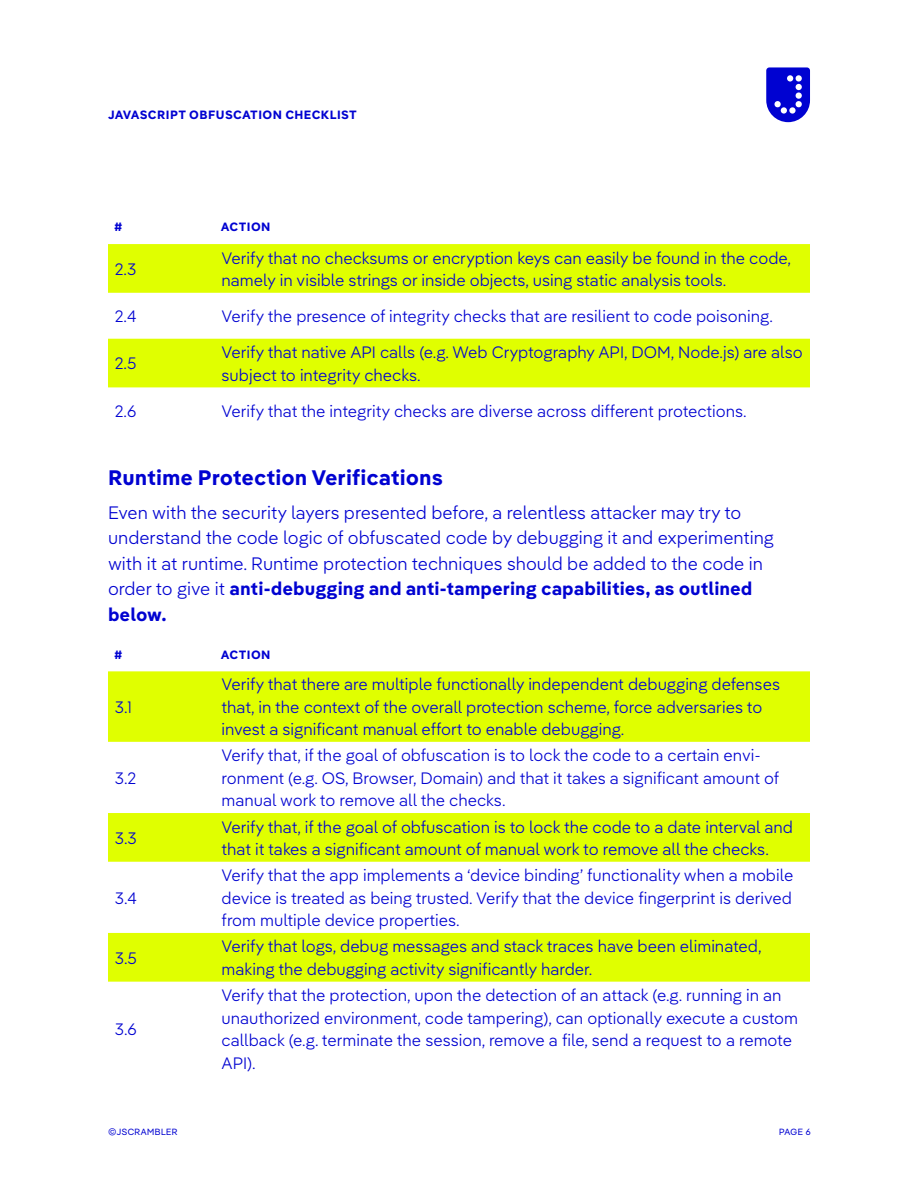
<style>
.page{position:relative;width:918px;height:1188px;background:#fff}
.page>*{position:absolute;margin:0;border:0;box-sizing:border-box;transform-origin:0 0}
.t1{font:700 21px "Pangea Text";color:#0002d1}
.t2{font:300 18px/25.5px "Pangea Text";color:#0002d1}
.t3{font:300 16.5px/22.5px "Pangea Text";color:#0002d1}
.t4{font:700 12px "Pangea Text";letter-spacing:.035em;color:#0002d1}
.t5{font:9px "Pangea";letter-spacing:.06em;color:#0002d1}
.s1{font-weight:700}
</style>
<div class="page">
<svg style="left:766px;top:67px;width:44px;height:55px;background:#3032d9"></svg>
<div style="left:781px;top:107px;width:6px;height:7px;background:#fff;border-radius:50%"></div>
<svg style="left:108px;top:244px;width:702px;height:143px;fill:#e0ff00"></svg>
<svg style="left:108px;top:671px;width:702px;height:311px;fill:#e0ff00"></svg>
<p class="t4" style="left:108px;top:106px;width:250px">JAVASCRIPT OBFUSCATION CHECKLIST</p>
<p class="t4" style="left:114px;top:218px;width:10px">#</p>
<p class="t4" style="left:221px;top:218px;width:51px">ACTION</p>
<p class="t3" style="left:115px;top:256px;width:23px">2.3</p>
<p class="t3" style="left:222px;top:245px;width:571px">Verify that no checksums or encryption keys can easily be found in the code, namely in visible strings or inside objects, using static analysis tools.</p>
<p class="t3" style="left:115px;top:304px;width:23px">2.4</p>
<p class="t3" style="left:222px;top:304px;width:553px">Verify the presence of integrity checks that are resilient to code poisoning.</p>
<p class="t3" style="left:115px;top:351px;width:23px">2.5</p>
<p class="t3" style="left:222px;top:340px;width:583px">Verify that native API calls (e.g. Web Cryptography API, DOM, Node.js) are also subject to integrity checks.</p>
<p class="t3" style="left:115px;top:398px;width:23px">2.6</p>
<p class="t3" style="left:222px;top:398px;width:527px">Verify that the integrity checks are diverse across different protections.</p>
<p class="t1" style="left:108px;top:462px;width:337px">Runtime Protection Verifications</p>
<p class="t2" style="left:108px;top:498px;width:668px">Even with the security layers presented before, a relentless attacker may try to understand the code logic of obfuscated code by debugging it and experimenting with it at runtime. Runtime protection techniques should be added to the code in order to give it <span class="s1">anti-debugging and anti-tampering capabilities, as outlined below.</span></p>
<p class="t4" style="left:114px;top:645px;width:10px">#</p>
<p class="t4" style="left:221px;top:645px;width:51px">ACTION</p>
<p class="t3" style="left:115px;top:694px;width:19px">3.1</p>
<p class="t3" style="left:115px;top:765px;width:23px">3.2</p>
<p class="t3" style="left:115px;top:825px;width:24px">3.3</p>
<p class="t3" style="left:115px;top:885px;width:24px">3.4</p>
<p class="t3" style="left:115px;top:945px;width:24px">3.5</p>
<p class="t3" style="left:115px;top:1017px;width:24px">3.6</p>
<p class="t3" style="left:222px;top:672px;width:560px">Verify that there are multiple functionally independent debugging defenses that, in the context of the overall protection scheme, force adversaries to invest a significant manual effort to enable debugging.</p>
<p class="t3" style="left:222px;top:743px;width:559px">Verify that, if the goal of obfuscation is to lock the code to a certain envi&shy;ronment (e.g. OS, Browser, Domain) and that it takes a significant amount of manual work to remove all the checks.</p>
<p class="t3" style="left:222px;top:814px;width:573px">Verify that, if the goal of obfuscation is to lock the code to a date interval and that it takes a significant amount of manual work to remove all the checks.</p>
<p class="t3" style="left:222px;top:863px;width:573px;text-align:justify">Verify that the app implements a ‘device binding’ functionality when a mobile device is treated as being trusted. Verify that the device fingerprint is derived from multiple device properties.</p>
<p class="t3" style="left:222px;top:934px;width:542px">Verify that logs, debug messages and stack traces have been eliminated, making the debugging activity significantly harder.</p>
<p class="t3" style="left:222px;top:983px;width:578px">Verify that the protection, upon the detection of an attack (e.g. running in an unauthorized environment, code tampering), can optionally execute a custom callback (e.g. terminate the session, remove a file, send a request to a remote API).</p>
<p class="t5" style="left:109px;top:1126px;width:71px">©JSCRAMBLER</p>
<p class="t5" style="left:779px;top:1126px;width:33px">PAGE 6</p>
</div>
